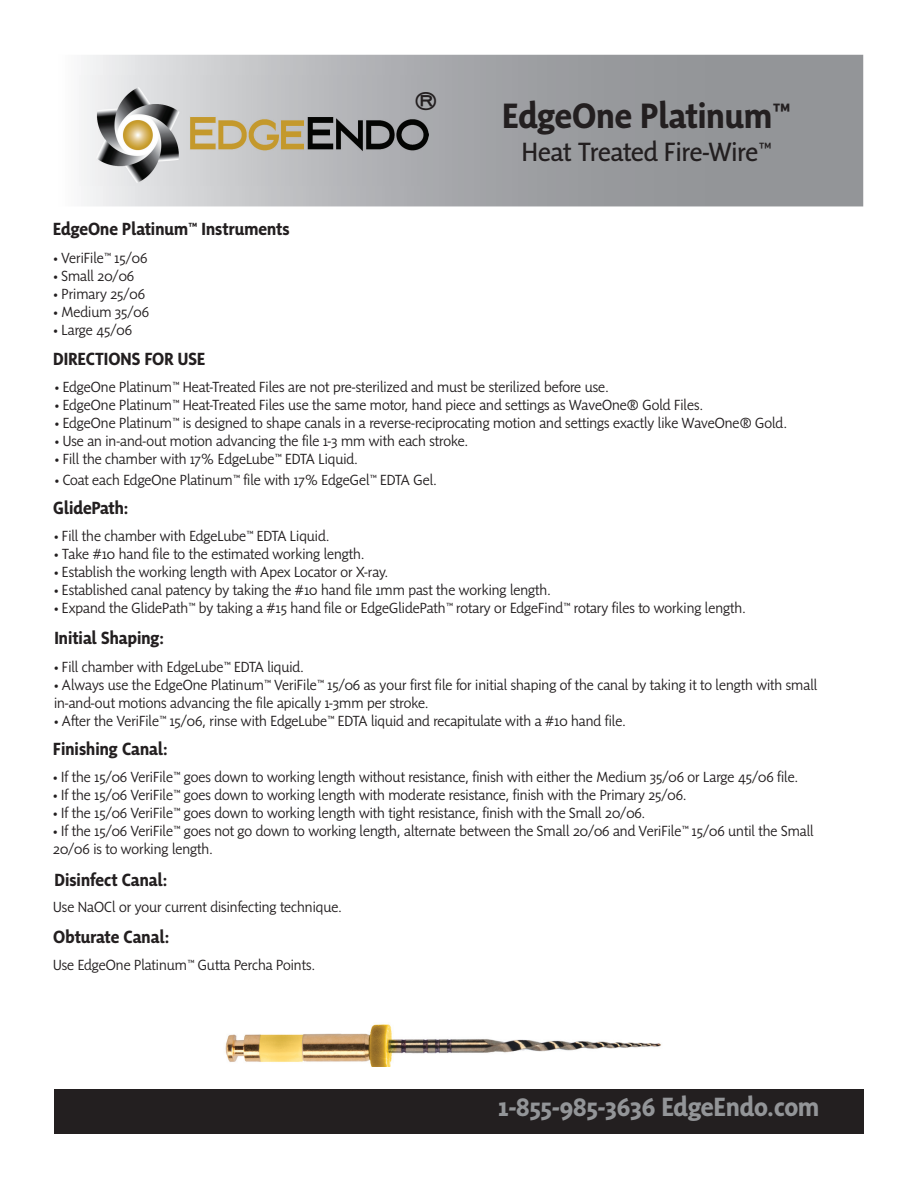
<style>
.page{position:relative;width:918px;height:1188px;background:#fff}
.page>*{position:absolute;margin:0;border:0;box-sizing:border-box;transform-origin:0 0}
.t1{font:700 36px "Sensibility";color:#231f20}
.t2{font:700 27px "Sensibility";color:#939598}
.t3{font:27px "Sensibility";color:#231f20}
.t4{font:700 27px "Aviano Sans";color:#231f20}
.t5{font:700 18px "Sensibility";color:#231f20}
.t6{font:300 15px/18px "Sensibility";color:#231f20}
</style>
<div class="page">
<svg style="left:81px;top:55px;width:782px;height:151px;background:#a1a2a6"></svg>
<img style="left:81px;top:76px;width:347px;height:109px">
<div style="left:55px;top:1090px;width:808px;height:43px;background:#231f20"></div>
<div style="left:54px;top:1089px;width:810px;height:45px;border:2px solid #231f20"></div>
<img style="left:225px;top:1024px;width:436px;height:43px">
<p class="t5" style="left:53px;top:219px;width:238px">EdgeOne Platinum™ Instruments</p>
<p class="t6" style="left:54px;top:248px;width:95px">• VeriFile™ 15/06</p>
<p class="t6" style="left:54px;top:266px;width:82px">• Small 20/06</p>
<p class="t6" style="left:54px;top:284px;width:93px">• Primary 25/06</p>
<p class="t6" style="left:54px;top:302px;width:97px">• Medium 35/06</p>
<p class="t6" style="left:54px;top:320px;width:80px">• Large 45/06</p>
<p class="t5" style="left:53px;top:348px;width:154px">DIRECTIONS FOR USE</p>
<h2 class="t4" style="left:414px;top:87px;width:25px">®</h2>
<h1 class="t1" style="left:502px;top:95px;width:290px">EdgeOne Platinum™</h1>
<h2 class="t3" style="left:522px;top:136px;width:251px">Heat Treated Fire-Wire™</h2>
<p class="t6" style="left:55px;top:377px;width:556px">• EdgeOne Platinum™ Heat-Treated Files are not pre-sterilized and must be sterilized before use.</p>
<p class="t6" style="left:55px;top:395px;width:650px">• EdgeOne Platinum™ Heat-Treated Files use the same motor, hand piece and settings as WaveOne® Gold Files.</p>
<p class="t6" style="left:55px;top:413px;width:734px">• EdgeOne Platinum™ is designed to shape canals in a reverse-reciprocating motion and settings exactly like WaveOne® Gold.</p>
<p class="t6" style="left:55px;top:431px;width:415px">• Use an in-and-out motion advancing the file 1-3 mm with each stroke.</p>
<p class="t6" style="left:55px;top:449px;width:305px">• Fill the chamber with 17% EdgeLube™ EDTA Liquid.</p>
<p class="t6" style="left:55px;top:471px;width:384px">• Coat each EdgeOne Platinum™ file with 17% EdgeGel™ EDTA Gel.</p>
<p class="t5" style="left:53px;top:498px;width:77px">GlidePath:</p>
<p class="t6" style="left:54px;top:527px;width:277px">• Fill the chamber with EdgeLube™ EDTA Liquid.</p>
<p class="t6" style="left:54px;top:545px;width:312px">• Take #10 hand file to the estimated working length.</p>
<p class="t6" style="left:54px;top:563px;width:336px">• Establish the working length with Apex Locator or X-ray.</p>
<p class="t6" style="left:54px;top:581px;width:499px">• Established canal patency by taking the #10 hand file 1mm past the working length.</p>
<p class="t6" style="left:54px;top:599px;width:694px">• Expand the GlidePath™ by taking a #15 hand file or EdgeGlidePath™ rotary or EdgeFind™ rotary files to working length.</p>
<p class="t5" style="left:54px;top:628px;width:111px">Initial Shaping:</p>
<p class="t6" style="left:54px;top:657px;width:252px">• Fill chamber with EdgeLube™ EDTA liquid.</p>
<p class="t6" style="left:54px;top:675px;width:765px">• Always use the EdgeOne Platinum™ VeriFile™ 15/06 as your first file for initial shaping of the canal by taking it to length with small in-and-out motions advancing the file apically 1-3mm per stroke.</p>
<p class="t6" style="left:54px;top:711px;width:573px">• After the VeriFile™ 15/06, rinse with EdgeLube™ EDTA liquid and recapitulate with a #10 hand file.</p>
<p class="t5" style="left:53px;top:739px;width:116px">Finishing Canal:</p>
<p class="t6" style="left:53px;top:768px;width:747px">• If the 15/06 VeriFile™ goes down to working length without resistance, finish with either the Medium 35/06 or Large 45/06 file.</p>
<p class="t6" style="left:53px;top:786px;width:635px">• If the 15/06 VeriFile™ goes down to working length with moderate resistance, finish with the Primary 25/06.</p>
<p class="t6" style="left:53px;top:804px;width:594px">• If the 15/06 VeriFile™ goes down to working length with tight resistance, finish with the Small 20/06.</p>
<p class="t6" style="left:53px;top:822px;width:762px">• If the 15/06 VeriFile™ goes not go down to working length, alternate between the Small 20/06 and VeriFile™ 15/06 until the Small<br>20/06 is to working length.</p>
<p class="t5" style="left:54px;top:869px;width:115px">Disinfect Canal:</p>
<p class="t6" style="left:53px;top:898px;width:290px">Use NaOCl or your current disinfecting technique.</p>
<p class="t5" style="left:53px;top:927px;width:117px">Obturate Canal:</p>
<p class="t6" style="left:53px;top:955px;width:264px">Use EdgeOne Platinum™ Gutta Percha Points.</p>
<h2 class="t2" style="left:499px;top:1091px;width:322px">1-855-985-3636 EdgeEndo.com</h2>
</div>
